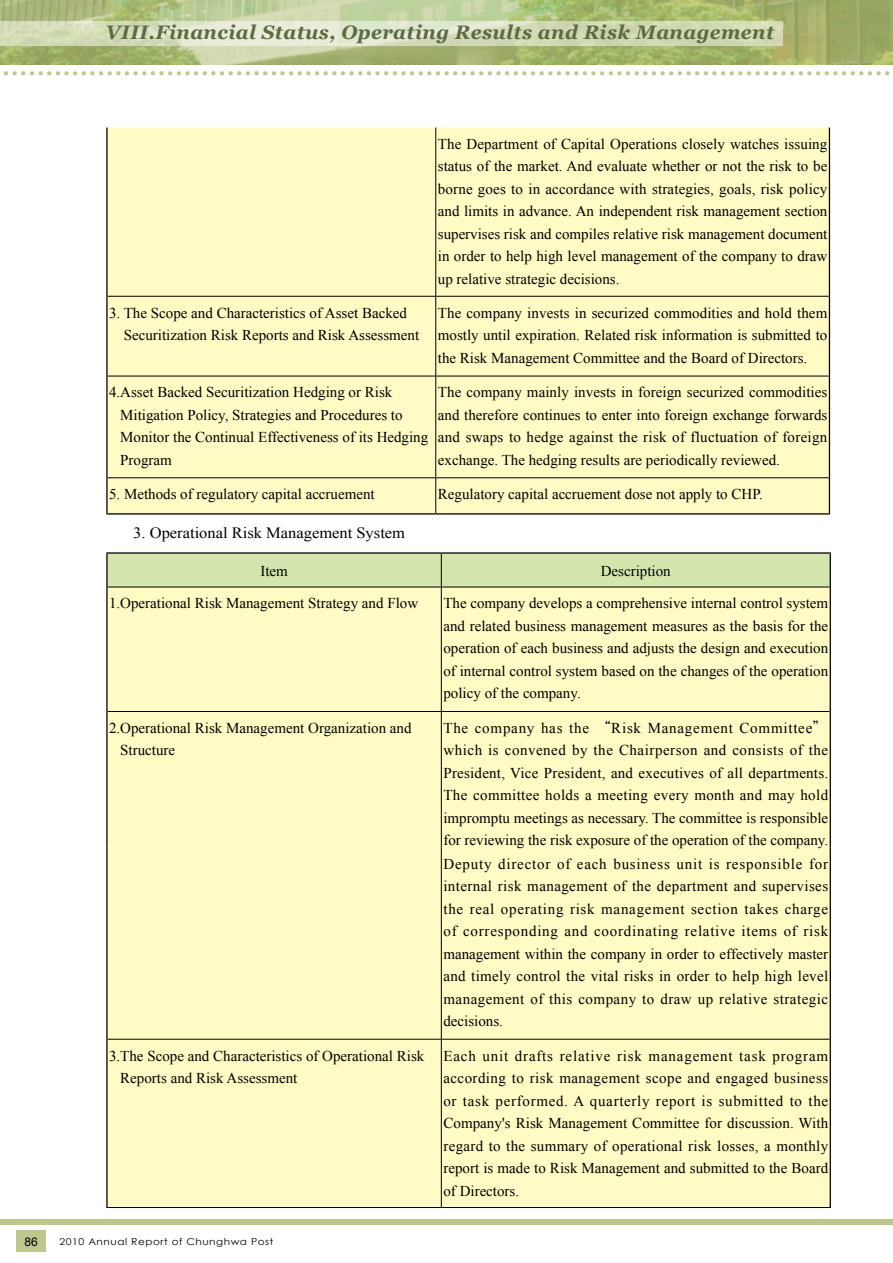
<style>
.page{position:relative;width:893px;height:1263px;background:#fff}
.page>*{position:absolute;margin:0;border:0;box-sizing:border-box;transform-origin:0 0}
.t1{font:italic 700 19.5px "Georgia";letter-spacing:.02em;color:#5c6b42}
.t2{font:15.6px "Times New Roman";color:#000;scale:1.05 1}
.t3{font:15px/22.5px "Times New Roman";color:#000;text-align:justify}
.t4{font:12px "Arial";color:#000}
.t5{font:9.45px "Century Gothic";letter-spacing:.05em;color:#000;scale:1.11 1}
.s1{font-family:"DF Ming Std W3"}
</style>
<div class="page">
<img style="left:0;top:0;width:892px;height:64px">
<svg style="left:0;top:21px;width:782px;height:24px"></svg>
<div style="left:0;top:1219px;width:893px;height:6px;background:#bfc78f"></div>
<div style="left:16px;top:1230px;width:30px;height:22px;background:#bfc78f"></div>
<hr style="left:892px;top:0;width:1px;height:64px;background:#bfc78f">
<svg style="left:4px;top:71px;width:886px;height:4px"></svg>
<div style="left:108px;top:554px;width:722px;height:33px;background:#d4e6ae"></div>
<div style="left:108px;top:588px;width:722px;height:619px;background:#fffbc4"></div>
<hr style="left:441px;top:587px;width:1px;height:124px;background:#000">
<hr style="left:108px;top:711px;width:333px;height:1px;background:#000">
<hr style="left:441px;top:711px;width:389px;height:1px;background:#000">
<hr style="left:441px;top:712px;width:1px;height:135px;background:#000">
<hr style="left:441px;top:847px;width:1px;height:192px;background:#000">
<hr style="left:108px;top:1039px;width:333px;height:1px;background:#000">
<hr style="left:441px;top:1039px;width:389px;height:1px;background:#000">
<hr style="left:441px;top:1039px;width:1px;height:168px;background:#000">
<hr style="left:106px;top:1207px;width:335px;height:1px;background:#000">
<hr style="left:441px;top:1207px;width:390px;height:1px;background:#000">
<hr style="left:108px;top:587px;width:333px;height:1px;background:#000">
<hr style="left:441px;top:554px;width:1px;height:33px;background:#000">
<hr style="left:441px;top:587px;width:389px;height:1px;background:#000">
<hr style="left:106px;top:587px;width:2px;height:124px;background:#000">
<hr style="left:830px;top:587px;width:1px;height:124px;background:#000">
<hr style="left:106px;top:552px;width:335px;height:2px;background:#000">
<hr style="left:106px;top:554px;width:2px;height:33px;background:#000">
<hr style="left:441px;top:552px;width:390px;height:2px;background:#000">
<hr style="left:830px;top:554px;width:1px;height:33px;background:#000">
<hr style="left:106px;top:711px;width:2px;height:136px;background:#000">
<hr style="left:830px;top:711px;width:1px;height:136px;background:#000">
<hr style="left:106px;top:847px;width:2px;height:192px;background:#000">
<hr style="left:830px;top:847px;width:1px;height:192px;background:#000">
<hr style="left:106px;top:1039px;width:2px;height:168px;background:#000">
<hr style="left:830px;top:1039px;width:1px;height:168px;background:#000">
<div style="left:108px;top:128px;width:721px;height:385px;background:#fffbc4"></div>
<hr style="left:108px;top:296px;width:328px;height:1px;background:#000">
<hr style="left:435px;top:128px;width:1px;height:168px;background:#000">
<hr style="left:436px;top:296px;width:393px;height:1px;background:#000">
<hr style="left:435px;top:297px;width:1px;height:79px;background:#000">
<hr style="left:108px;top:376px;width:328px;height:1px;background:#000">
<hr style="left:108px;top:477px;width:328px;height:1px;background:#000">
<hr style="left:436px;top:376px;width:393px;height:1px;background:#000">
<hr style="left:435px;top:376px;width:1px;height:101px;background:#000">
<hr style="left:436px;top:477px;width:393px;height:1px;background:#000">
<hr style="left:435px;top:478px;width:1px;height:35px;background:#000">
<hr style="left:106px;top:128px;width:2px;height:168px;background:#000">
<hr style="left:829px;top:128px;width:1px;height:168px;background:#000">
<hr style="left:106px;top:296px;width:2px;height:80px;background:#000">
<hr style="left:829px;top:296px;width:1px;height:80px;background:#000">
<hr style="left:106px;top:376px;width:2px;height:102px;background:#000">
<hr style="left:829px;top:376px;width:1px;height:102px;background:#000">
<hr style="left:106px;top:478px;width:2px;height:35px;background:#000">
<hr style="left:829px;top:478px;width:1px;height:35px;background:#000">
<hr style="left:106px;top:513px;width:330px;height:1px;background:#000">
<hr style="left:436px;top:513px;width:394px;height:1px;background:#000">
<h1 class="t1" style="left:106px;top:21px;width:670px">VIII.Financial Status, Operating Results and Risk Management</h1>
<p class="t3" style="left:438px;top:132px;width:391px">The Department of Capital Operations closely watches issuing status of the market. And evaluate whether or not the risk to be borne goes to in accordance with strategies, goals, risk policy and limits in advance. An independent risk management section supervises risk and compiles relative risk management document in order to help high level management of the company to draw up relative strategic decisions.</p>
<p class="t3" style="left:124px;top:301px;width:297px;text-indent:-15px">3. The Scope and Characteristics of Asset Backed<br>Securitization Risk Reports and Risk Assessment</p>
<p class="t3" style="left:438px;top:301px;width:391px">The company invests in securized commodities and hold them mostly until expiration. Related risk information is submitted to the Risk Management Committee and the Board of Directors.</p>
<p class="t3" style="left:120px;top:381px;width:310px;text-align:left;text-indent:-11px">4.Asset Backed Securitization Hedging or Risk Mitigation Policy, Strategies and Procedures to Monitor the Continual Effectiveness of its Hedging Program</p>
<p class="t3" style="left:438px;top:381px;width:391px">The company mainly invests in foreign securized commodities and therefore continues to enter into foreign exchange forwards and swaps to hedge against the risk of fluctuation of foreign exchange. The hedging results are periodically reviewed.</p>
<p class="t3" style="left:109px;top:483px;width:267px">5. Methods of regulatory capital accruement</p>
<p class="t3" style="left:438px;top:483px;width:326px">Regulatory capital accruement dose not apply to CHP.</p>
<p class="t2" style="left:133px;top:522px;width:260px">3. Operational Risk Management System</p>
<p class="t3" style="left:260px;top:559px;width:29px">Item</p>
<p class="t3" style="left:601px;top:559px;width:71px">Description</p>
<p class="t3" style="left:109px;top:592px;width:311px">1.Operational Risk Management Strategy and Flow</p>
<p class="t3" style="left:443px;top:592px;width:386px">The company develops a comprehensive internal control system and related business management measures as the basis for the operation of each business and adjusts the design and execution of internal control system based on the changes of the operation policy of the company.</p>
<p class="t3" style="left:120px;top:716px;width:293px;text-indent:-11px">2.Operational Risk Management Organization and<br>Structure</p>
<p class="t3" style="left:443px;top:716px;width:386px">The company has the <span class="s1">“</span>Risk Management Committee<span class="s1">” </span>which is convened by the Chairperson and consists of the President, Vice President, and executives of all departments.<br>The committee holds a meeting every month and may hold impromptu meetings as necessary. The committee is responsible for reviewing the risk exposure of the operation of the company.<br>Deputy director of each business unit is responsible for internal risk management of the department and supervises the real operating risk management section takes charge of corresponding and coordinating relative items of risk management within the company in order to effectively master and timely control the vital risks in order to help high level management of this company to draw up relative strategic decisions.</p>
<p class="t3" style="left:120px;top:1044px;width:306px;text-indent:-11px">3.The Scope and Characteristics of Operational Risk<br>Reports and Risk Assessment</p>
<p class="t3" style="left:443px;top:1044px;width:386px">Each unit drafts relative risk management task program according to risk management scope and engaged business or task performed. A quarterly report is submitted to the Company's Risk Management Committee for discussion. With regard to the summary of operational risk losses, a monthly report is made to Risk Management and submitted to the Board of Directors.</p>
<p class="t4" style="left:25px;top:1233px;width:15px">86</p>
<p class="t5" style="left:60px;top:1234px;width:194px">2010 Annual Report of Chunghwa Post</p>
</div>
